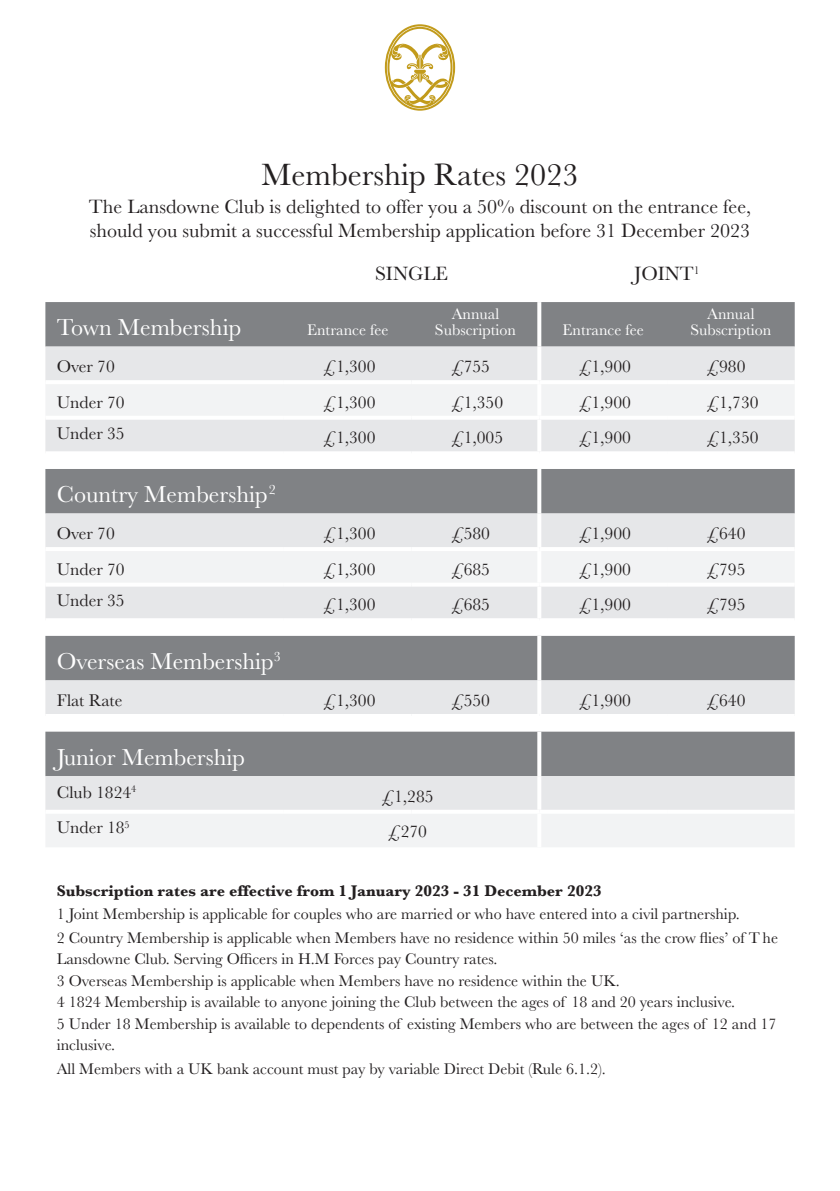
<style>
.page{position:relative;width:840px;height:1191px;background:#fff}
.page>*{position:absolute;margin:0;border:0;box-sizing:border-box;transform-origin:0 0}
.t1{font:32px "Baskerville";color:#231f20}
.t2{font:24px "Baskerville";color:#fff}
.t3{font:20px/24px "Baskerville";color:#231f20}
.t4{font:17.6px "Baskerville";color:#231f20}
.t5{font:16px/21.4px "Baskerville";color:#231f20}
.t6{font:16px "Baskerville";color:#fff}
.s1{font-weight:700}
</style>
<div class="page">
<div style="left:45px;top:302px;width:749px;height:44px;background:#808285"></div>
<div style="left:45px;top:346px;width:749px;height:105px;background:#e6e7e9"></div>
<div style="left:45px;top:384px;width:749px;height:32px;background:#f2f3f4"></div>
<hr style="left:45px;top:380px;width:239px;height:4px;background:#fff">
<hr style="left:284px;top:380px;width:127px;height:4px;background:#fff">
<hr style="left:666px;top:380px;width:128px;height:4px;background:#fff">
<hr style="left:45px;top:416px;width:239px;height:4px;background:#fff">
<hr style="left:284px;top:416px;width:127px;height:4px;background:#fff">
<hr style="left:666px;top:416px;width:128px;height:4px;background:#fff">
<hr style="left:537px;top:346px;width:4px;height:34px;background:#fff">
<hr style="left:411px;top:380px;width:128px;height:4px;background:#fff">
<hr style="left:539px;top:380px;width:127px;height:4px;background:#fff">
<hr style="left:537px;top:384px;width:4px;height:32px;background:#fff">
<hr style="left:411px;top:416px;width:128px;height:4px;background:#fff">
<hr style="left:539px;top:416px;width:127px;height:4px;background:#fff">
<hr style="left:537px;top:420px;width:4px;height:31px;background:#fff">
<svg style="left:537px;top:302px;width:4px;height:44px"></svg>
<div style="left:45px;top:469px;width:749px;height:44px;background:#808285"></div>
<div style="left:45px;top:513px;width:749px;height:105px;background:#e6e7e9"></div>
<div style="left:45px;top:551px;width:749px;height:31px;background:#f2f3f4"></div>
<hr style="left:45px;top:547px;width:239px;height:4px;background:#fff">
<hr style="left:284px;top:547px;width:127px;height:4px;background:#fff">
<hr style="left:411px;top:547px;width:128px;height:4px;background:#fff">
<hr style="left:539px;top:547px;width:127px;height:4px;background:#fff">
<hr style="left:666px;top:547px;width:128px;height:4px;background:#fff">
<hr style="left:45px;top:582px;width:239px;height:4px;background:#fff">
<hr style="left:284px;top:582px;width:127px;height:4px;background:#fff">
<hr style="left:411px;top:582px;width:128px;height:4px;background:#fff">
<hr style="left:539px;top:582px;width:127px;height:4px;background:#fff">
<hr style="left:666px;top:582px;width:128px;height:4px;background:#fff">
<hr style="left:537px;top:513px;width:4px;height:34px;background:#fff">
<hr style="left:537px;top:551px;width:4px;height:31px;background:#fff">
<hr style="left:537px;top:586px;width:4px;height:32px;background:#fff">
<svg style="left:537px;top:469px;width:4px;height:44px"></svg>
<svg style="left:45px;top:636px;width:749px;height:78px;background:#acadb0"></svg>
<svg style="left:537px;top:636px;width:4px;height:44px"></svg>
<hr style="left:537px;top:680px;width:4px;height:34px;background:#fff">
<svg style="left:45px;top:731px;width:749px;height:116px"></svg>
<svg style="left:45px;top:809px;width:239px;height:4px"></svg>
<svg style="left:284px;top:809px;width:127px;height:4px"></svg>
<svg style="left:411px;top:809px;width:128px;height:4px"></svg>
<svg style="left:539px;top:809px;width:127px;height:4px"></svg>
<svg style="left:666px;top:809px;width:128px;height:4px"></svg>
<svg style="left:537px;top:731px;width:4px;height:45px"></svg>
<hr style="left:537px;top:776px;width:4px;height:33px;background:#fff">
<hr style="left:537px;top:813px;width:4px;height:34px;background:#fff">
<svg style="left:384px;top:24px;width:71px;height:87px"></svg>
<p class="t1" style="left:261px;top:154px;width:318px">Membership Rates 2023</p>
<p class="t3" style="left:89px;top:195px;width:663px">The Lansdowne Club is delighted to offer you a 50% discount on the entrance fee, should you submit a successful Membership application before 31 December 2023</p>
<p class="t3" style="left:375px;top:262px;width:74px">SINGLE</p>
<p class="t3" style="left:634px;top:262px;width:67px">JOINT<sup>1</sup></p>
<p class="t2" style="left:57px;top:312px;width:186px">Town Membership</p>
<p class="t6" style="left:307px;top:320px;width:83px">Entrance fee</p>
<p class="t6" style="left:451px;top:304px;width:49px">Annual</p>
<p class="t6" style="left:435px;top:320px;width:82px">Subscription</p>
<p class="t6" style="left:562px;top:320px;width:83px">Entrance fee</p>
<p class="t6" style="left:706px;top:304px;width:49px">Annual</p>
<p class="t6" style="left:690px;top:320px;width:82px">Subscription</p>
<p class="t4" style="left:57px;top:355px;width:60px">Over 70</p>
<p class="t4" style="left:323px;top:355px;width:53px">£1,300</p>
<p class="t4" style="left:451px;top:355px;width:40px">£755</p>
<p class="t4" style="left:578px;top:355px;width:53px">£1,900</p>
<p class="t4" style="left:706px;top:355px;width:40px">£980</p>
<p class="t4" style="left:57px;top:391px;width:69px">Under 70</p>
<p class="t4" style="left:323px;top:391px;width:53px">£1,300</p>
<p class="t4" style="left:451px;top:391px;width:53px">£1,350</p>
<p class="t4" style="left:578px;top:391px;width:53px">£1,900</p>
<p class="t4" style="left:706px;top:391px;width:53px">£1,730</p>
<p class="t4" style="left:57px;top:422px;width:69px">Under 35</p>
<p class="t4" style="left:323px;top:426px;width:53px">£1,300</p>
<p class="t4" style="left:451px;top:426px;width:53px">£1,005</p>
<p class="t4" style="left:578px;top:426px;width:53px">£1,900</p>
<p class="t4" style="left:706px;top:426px;width:53px">£1,350</p>
<p class="t2" style="left:57px;top:479px;width:220px">Country Membership<sup>2</sup></p>
<p class="t4" style="left:57px;top:522px;width:60px">Over 70</p>
<p class="t4" style="left:323px;top:522px;width:53px">£1,300</p>
<p class="t4" style="left:451px;top:522px;width:40px">£580</p>
<p class="t4" style="left:578px;top:522px;width:53px">£1,900</p>
<p class="t4" style="left:706px;top:522px;width:40px">£640</p>
<p class="t4" style="left:57px;top:558px;width:69px">Under 70</p>
<p class="t4" style="left:323px;top:558px;width:53px">£1,300</p>
<p class="t4" style="left:451px;top:558px;width:40px">£685</p>
<p class="t4" style="left:578px;top:558px;width:53px">£1,900</p>
<p class="t4" style="left:706px;top:558px;width:40px">£795</p>
<p class="t4" style="left:57px;top:589px;width:69px">Under 35</p>
<p class="t4" style="left:323px;top:593px;width:53px">£1,300</p>
<p class="t4" style="left:451px;top:593px;width:40px">£685</p>
<p class="t4" style="left:578px;top:593px;width:53px">£1,900</p>
<p class="t4" style="left:706px;top:593px;width:40px">£795</p>
<p class="t2" style="left:57px;top:646px;width:225px">Overseas Membership<sup>3</sup></p>
<p class="t4" style="left:57px;top:689px;width:67px">Flat Rate</p>
<p class="t4" style="left:323px;top:689px;width:53px">£1,300</p>
<p class="t4" style="left:451px;top:689px;width:40px">£550</p>
<p class="t4" style="left:578px;top:689px;width:53px">£1,900</p>
<p class="t4" style="left:706px;top:689px;width:40px">£640</p>
<p class="t2" style="left:57px;top:741px;width:190px">Junior Membership</p>
<p class="t4" style="left:57px;top:781px;width:81px">Club 1824<sup>4</sup></p>
<p class="t4" style="left:381px;top:785px;width:53px">£1,285</p>
<p class="t4" style="left:57px;top:816px;width:74px">Under 18<sup>5</sup></p>
<p class="t4" style="left:388px;top:820px;width:40px">£270</p>
<p class="t5" style="left:57px;top:878px;width:722px;line-height:23.8px"><span class="s1">Subscription rates are effective from 1 January 2023 - 31 December 2023<br></span>1 Joint Membership is applicable for couples who are married or who have entered into a civil partnership.<br>2 Country Membership is applicable when Members have no residence within 50 miles ‘as the crow flies’ of T he</p>
<p class="t5" style="left:57px;top:948px;width:720px">Lansdowne Club. Serving Officers in H.M Forces pay Country rates.<br>3 Overseas Membership is applicable when Members have no residence within the UK.<br>4 1824 Membership is available to anyone joining the Club between the ages of 18 and 20 years inclusive.<br>5 Under 18 Membership is available to dependents of existing Members who are between the ages of 12 and 17 inclusive.</p>
<p class="t5" style="left:57px;top:1058px;width:550px">All Members with a UK bank account must pay by variable Direct Debit (Rule 6.1.2).</p>
</div>
